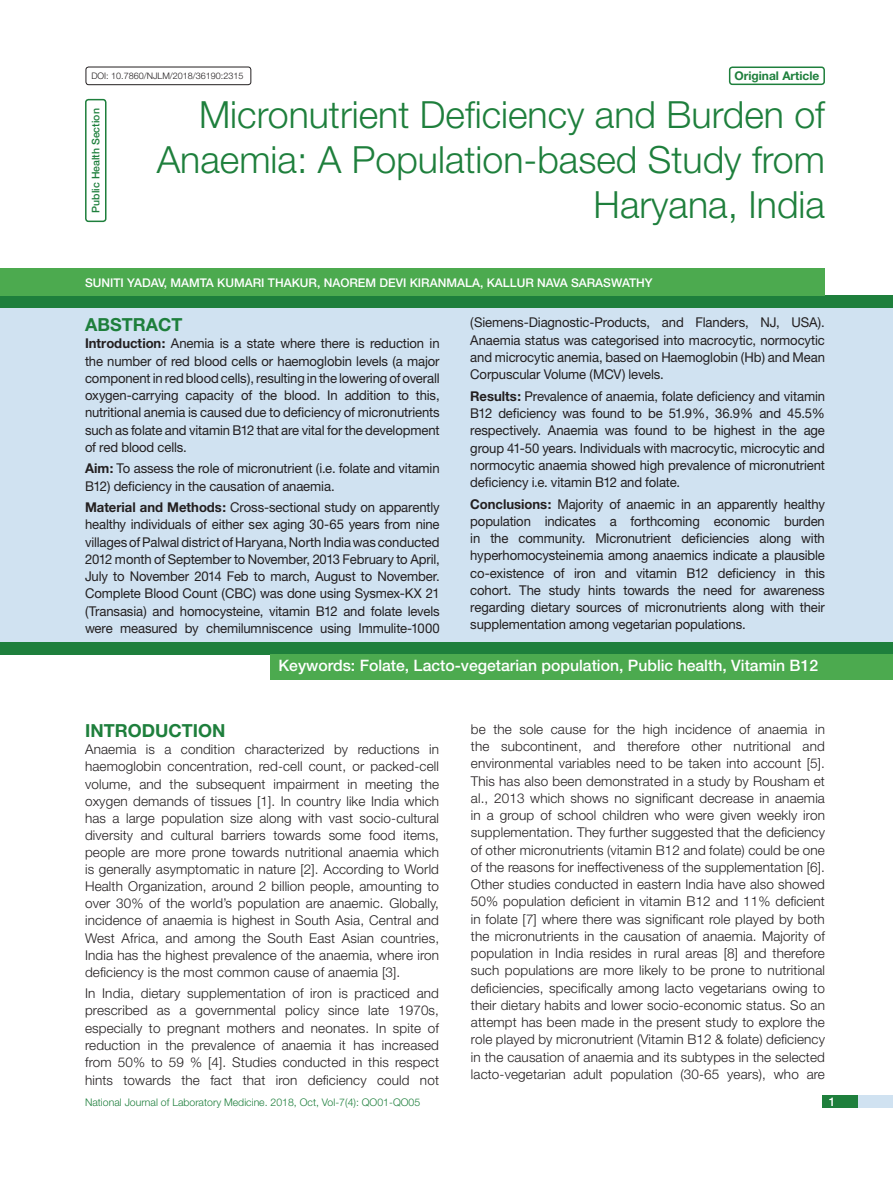
<style>
.page{position:relative;width:893px;height:1191px;background:#fff}
.page>*{position:absolute;margin:0;border:0;box-sizing:border-box;transform-origin:0 0}
.Main_Heading{font:300 37.5px/45px "Helvetica Neue";color:#1e7f3c;text-align:right}
.Heading{font:700 18px "Helvetica Neue";color:#1e7f3c}
.t1{font:500 15.75px "Helvetica Neue";color:#fff}
.Body_Text{font:300 13.5px/17.2px "Helvetica Neue";letter-spacing:.01em;color:#231f20;text-align:justify}
.Abstract_Text{font:13.5px/17.2px "Helvetica Neue";letter-spacing:-.01em;color:#231f20;text-align:justify}
.Author{font:500 12px "Helvetica Neue";color:#fff}
.t2{font:700 12px "Helvetica Neue";color:#1e7f3c}
.t3{font:300 10.5px "Helvetica Neue";color:#1e7f3c}
.t4{font:500 10.5px "Helvetica Neue";color:#1e7f3c}
.t5{font:300 9px "Helvetica Neue";color:#231f20}
.s1{font-weight:700}
</style>
<div class="page">
<div style="left:825px;top:1095px;width:68px;height:13px;background:#d0e2f1"></div>
<div style="left:823px;top:1095px;width:35px;height:13px;background:#1e7f3c"></div>
<div style="left:729px;top:66px;width:96px;height:19px;border:2px solid #1e7f3c;border-radius:3px"></div>
<div style="left:86px;top:67px;width:165px;height:18px;border:1px solid #231f20;border-radius:3px"></div>
<div style="left:0;top:308px;width:893px;height:334px;background:#d0e2f1"></div>
<div style="left:0;top:296px;width:893px;height:12px;background:#1e7f3c"></div>
<div style="left:85px;top:99px;width:21px;height:123px;border:2px solid #1e7f3c;border-radius:3px"></div>
<div style="left:0;top:268px;width:825px;height:28px;background:#4caa4f"></div>
<div style="left:0;top:642px;width:893px;height:12px;background:#1e7f3c"></div>
<div style="left:270px;top:654px;width:623px;height:26px;background:#4caa4f"></div>
<p class="t5" style="left:91px;top:70px;width:154px">DOI: 10.7860/NJLM/2018/36190:2315</p>
<p class="t2" style="left:734px;top:68px;width:87px">Original Article</p>
<p class="t4" style="left:89px;top:213px;width:106px;rotate:-90deg">PUBLIC HEALTH SECTION</p>
<p class="Main_Heading" style="left:157px;top:92px;width:670px">Micronutrient Deficiency and Burden of<br>Anaemia: A Population-based Study from<br>Haryana, India</p>
<p class="Author" style="left:85px;top:276px;width:560px">SUNITI YADAV, MAMTA KUMARI THAKUR, NAOREM DEVI KIRANMALA, KALLUR NAVA SARASWATHY</p>
<p class="Heading" style="left:85px;top:313px;width:99px">ABSTRACT</p>
<p class="Abstract_Text" style="left:85px;top:335px;width:356px"><span class="s1">Introduction:</span> Anemia is a state where there is reduction in the number of red blood cells or haemoglobin levels (a major component in red blood cells), resulting in the lowering of overall oxygen-carrying capacity of the blood. In addition to this, nutritional anemia is caused due to deficiency of micronutrients such as folate and vitamin B12 that are vital for the development of red blood cells.</p>
<p class="Abstract_Text" style="left:85px;top:460px;width:356px"><span class="s1">Aim:</span> To assess the role of micronutrient (i.e. folate and vitamin<br>B12) deficiency in the causation of anaemia.</p>
<p class="Abstract_Text" style="left:85px;top:498px;width:356px"><span class="s1">Material and Methods:</span> Cross-sectional study on apparently healthy individuals of either sex aging 30-65 years from nine villages of Palwal district of Haryana, North India was conducted 2012 month of September to November, 2013 February to April, July to November 2014 Feb to march, August to November.<br>Complete Blood Count (CBC) was done using Sysmex-KX 21 (Transasia) and homocysteine, vitamin B12 and folate levels were measured by chemilumniscence using Immulite-1000</p>
<p class="Abstract_Text" style="left:470px;top:314px;width:356px">(Siemens-Diagnostic-Products, and Flanders, NJ, USA).<br>Anaemia status was categorised into macrocytic, normocytic and microcytic anemia, based on Haemoglobin (Hb) and Mean Corpuscular Volume (MCV) levels.</p>
<p class="Abstract_Text" style="left:470px;top:387px;width:356px"><span class="s1">Results:</span> Prevalence of anaemia, folate deficiency and vitamin B12 deficiency was found to be 51.9%, 36.9% and 45.5% respectively. Anaemia was found to be highest in the age group 41-50 years. Individuals with macrocytic, microcytic and normocytic anaemia showed high prevalence of micronutrient deficiency i.e. vitamin B12 and folate.</p>
<p class="Abstract_Text" style="left:470px;top:495px;width:356px"><span class="s1">Conclusions:</span> Majority of anaemic in an apparently healthy population indicates a forthcoming economic burden in the community. Micronutrient deficiencies along with hyperhomocysteinemia among anaemics indicate a plausible co-existence of iron and vitamin B12 deficiency in this cohort. The study hints towards the need for awareness regarding dietary sources of micronutrients along with their supplementation among vegetarian populations.</p>
<p class="t1" style="left:279px;top:656px;width:541px">KEYWORDS: FOLATE, LACTO-VEGETARIAN POPULATION, PUBLIC HEALTH, VITAMIN B12</p>
<p class="Heading" style="left:85px;top:719px;width:33px">Intro</p>
<p class="Heading" style="left:142px;top:719px;width:39px">ductio</p>
<p class="Heading" style="left:212px;top:719px;width:15px">n</p>
<p class="Body_Text" style="left:85px;top:740px;width:356px">Anaemia is a condition characterized by reductions in haemoglobin concentration, red-cell count, or packed-cell volume, and the subsequent impairment in meeting the oxygen demands of tissues [1]. In country like India which has a large population size along with vast socio-cultural diversity and cultural barriers towards some food items, people are more prone towards nutritional anaemia which is generally asymptomatic in nature [2]. According to World Health Organization, around 2 billion people, amounting to over 30% of the world’s population are anaemic. Globally, incidence of anaemia is highest in South Asia, Central and West Africa, and among the South East Asian countries, India has the highest prevalence of the anaemia, where iron deficiency is the most common cause of anaemia [3].</p>
<p class="Body_Text" style="left:85px;top:984px;width:356px">In India, dietary supplementation of iron is practiced and prescribed as a governmental policy since late 1970s, especially to pregnant mothers and neonates. In spite of reduction in the prevalence of anaemia it has increased from 50% to 59 % [4]. Studies conducted in this respect hints towards the fact that iron deficiency could not</p>
<p class="Body_Text" style="left:471px;top:720px;width:356px">be the sole cause for the high incidence of anaemia in the subcontinent, and therefore other nutritional and environmental variables need to be taken into account [5].<br>This has also been demonstrated in a study by Rousham et al., 2013 which shows no significant decrease in anaemia in a group of school children who were given weekly iron supplementation. They further suggested that the deficiency of other micronutrients (vitamin B12 and folate) could be one of the reasons for ineffectiveness of the supplementation [6].<br>Other studies conducted in eastern India have also showed 50% population deficient in vitamin B12 and 11% deficient in folate [7] where there was significant role played by both the micronutrients in the causation of anaemia. Majority of population in India resides in rural areas [8] and therefore such populations are more likely to be prone to nutritional deficiencies, specifically among lacto vegetarians owing to their dietary habits and lower socio-economic status. So an attempt has been made in the present study to explore the role played by micronutrient (Vitamin B12 &amp; folate) deficiency in the causation of anaemia and its subtypes in the selected lacto-vegetarian adult population (30-65 years), who are</p>
<p class="t3" style="left:85px;top:1096px;width:337px">National Journal of Laboratory Medicine. 2018, Oct, Vol-7(4): QO01-QO05</p>
<p class="Author" style="left:829px;top:1094px;width:8px">1</p>
</div>
